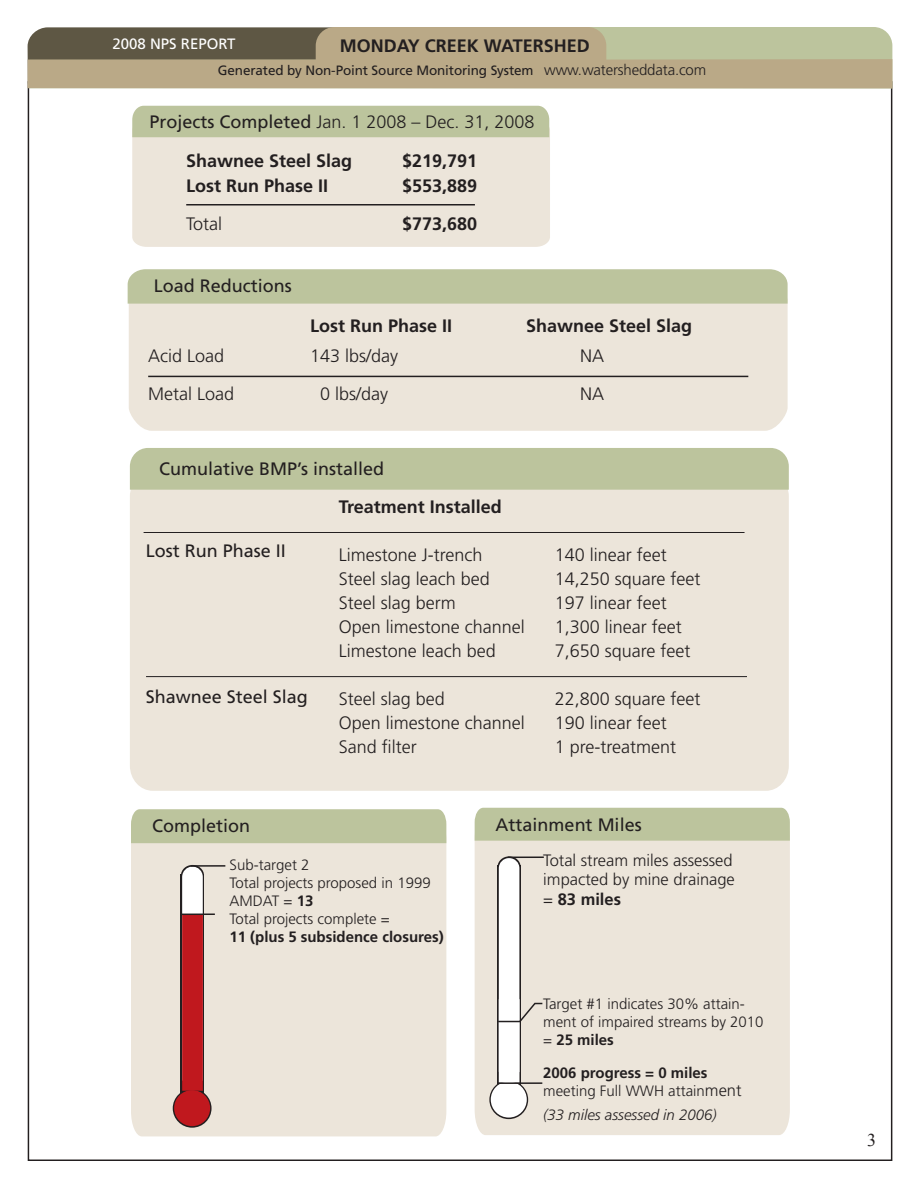
<style>
.page{position:relative;width:918px;height:1188px;background:#fff}
.page>*{position:absolute;margin:0;border:0;box-sizing:border-box;transform-origin:0 0}
.t1{font:300 18px "Frutiger LT Std";color:#231f20}
.t2{font:700 18px "Frutiger LT Std";color:#231f20}
.t3{font:18px "Frutiger LT Std";color:#231f20}
.t4{font:18px "Times New Roman";color:#231f20}
.t5{font:300 16.5px/19.8px "Frutiger LT Std";color:#231f20}
.t6{font:700 16.5px "Frutiger LT Std";color:#231f20}
.t7{font:300 15px/18px "Frutiger LT Std";color:#231f20}
.t8{font:700 15px "Frutiger LT Std";color:#231f20}
.t9{font:italic 300 15px "Frutiger LT Std";color:#231f20}
.t10{font:15px "Frutiger LT Std";color:#fff}
.t11{font:13.5px "Frutiger LT Std";letter-spacing:-.01em;color:#231f20}
.s1{font-weight:300;font-size:15px}
.s2{font-weight:400}
.s3{font-weight:700}
.s4{font-weight:300}
.s5{font-size:16.5px}
</style>
<div class="page">
<svg style="left:28px;top:27px;width:864px;height:61px;fill:#baa987"></svg>
<div style="left:131px;top:843px;width:315px;height:293px;background:#ece5da"></div>
<div style="left:131px;top:809px;width:315px;height:34px;background:#bcc49d"></div>
<svg style="left:173px;top:1089px;width:39px;height:39px"></svg>
<svg style="left:181px;top:866px;width:23px;height:225px"></svg>
<div style="left:174px;top:1090px;width:36px;height:36px;background:#c0181e;border-radius:50%"></div>
<hr style="left:191px;top:865px;width:34px;height:2px;background:#231f20">
<hr style="left:182px;top:914px;width:33px;height:1px;background:#231f20">
<div style="left:475px;top:841px;width:315px;height:294px;background:#ece5da"></div>
<div style="left:475px;top:808px;width:315px;height:33px;background:#bcc49d"></div>
<svg style="left:489px;top:1080px;width:39px;height:39px"></svg>
<div style="left:491px;top:1082px;width:36px;height:36px;background:#fff;border-radius:50%"></div>
<hr style="left:508px;top:856px;width:36px;height:2px;background:#231f20">
<hr style="left:498px;top:1082px;width:44px;height:2px;background:#231f20">
<svg style="left:497px;top:857px;width:47px;height:226px"></svg>
<div style="left:130px;top:471px;width:659px;height:320px;background:#ece5da;border-radius:24px"></div>
<div style="left:130px;top:448px;width:659px;height:42px;background:#bcc49d"></div>
<div style="left:132px;top:120px;width:418px;height:127px;background:#ece5da"></div>
<div style="left:132px;top:106px;width:417px;height:31px;background:#bcc49d"></div>
<hr style="left:186px;top:204px;width:289px;height:2px;background:#231f20">
<div style="left:129px;top:304px;width:659px;height:127px;background:#ece5da"></div>
<div style="left:128px;top:269px;width:660px;height:35px;background:#bcc49d"></div>
<hr style="left:148px;top:376px;width:600px;height:1px;background:#231f20">
<hr style="left:146px;top:676px;width:601px;height:1px;background:#231f20">
<hr style="left:144px;top:532px;width:601px;height:1px;background:#231f20">
<p class="t10" style="left:113px;top:35px;width:125px">2008 NPS Report</p>
<p class="t2" style="left:340px;top:36px;width:252px">MONDAY CREEK WATERSHED</p>
<p class="t11" style="left:218px;top:62px;width:490px">Generated by Non-Point Source Monitoring System <span class="s1">www.watersheddata.com</span></p>
<p class="t1" style="left:150px;top:111px;width:386px"><span class="s2">Projects Completed</span> Jan. 1 2008 – Dec. 31, 2008</p>
<p class="t2" style="left:186px;top:150px;width:168px">Shawnee Steel Slag</p>
<p class="t2" style="left:402px;top:150px;width:77px">$219,791</p>
<p class="t2" style="left:186px;top:175px;width:144px">Lost Run Phase II</p>
<p class="t2" style="left:402px;top:175px;width:77px">$553,889</p>
<p class="t1" style="left:186px;top:213px;width:37px">Total</p>
<p class="t2" style="left:402px;top:213px;width:77px">$773,680</p>
<p class="t3" style="left:154px;top:275px;width:140px">Load Reductions</p>
<p class="t2" style="left:310px;top:315px;width:144px">Lost Run Phase II</p>
<p class="t2" style="left:526px;top:315px;width:168px">Shawnee Steel Slag</p>
<p class="t1" style="left:148px;top:346px;width:78px">Acid Load</p>
<p class="t1" style="left:310px;top:346px;width:90px">143 lbs/day</p>
<p class="t1" style="left:580px;top:346px;width:26px">NA</p>
<p class="t1" style="left:148px;top:384px;width:88px">Metal Load</p>
<p class="t1" style="left:320px;top:384px;width:70px">0 lbs/day</p>
<p class="t1" style="left:580px;top:384px;width:26px">NA</p>
<p class="t3" style="left:159px;top:458px;width:227px">Cumulative BMP’s installed</p>
<p class="t3" style="left:146px;top:540px;width:142px">Lost Run Phase II</p>
<p class="t3" style="left:146px;top:686px;width:164px">Shawnee Steel Slag</p>
<p class="t2" style="left:339px;top:496px;width:165px">Treatment Installed</p>
<p class="t1" style="left:339px;top:545px;width:145px">Limestone J-trench</p>
<p class="t1" style="left:555px;top:545px;width:114px">140 linear feet</p>
<p class="t1" style="left:339px;top:569px;width:153px">Steel slag leach bed</p>
<p class="t1" style="left:555px;top:569px;width:147px">14,250 square feet</p>
<p class="t1" style="left:339px;top:593px;width:118px">Steel slag berm</p>
<p class="t1" style="left:555px;top:593px;width:114px">197 linear feet</p>
<p class="t1" style="left:339px;top:617px;width:188px">Open limestone channel</p>
<p class="t1" style="left:555px;top:617px;width:129px">1,300 linear feet</p>
<p class="t1" style="left:339px;top:641px;width:159px">Limestone leach bed</p>
<p class="t1" style="left:555px;top:641px;width:137px">7,650 square feet</p>
<p class="t1" style="left:339px;top:689px;width:108px">Steel slag bed</p>
<p class="t1" style="left:555px;top:689px;width:147px">22,800 square feet</p>
<p class="t1" style="left:339px;top:713px;width:188px">Open limestone channel</p>
<p class="t1" style="left:555px;top:713px;width:114px">190 linear feet</p>
<p class="t1" style="left:339px;top:737px;width:80px">Sand filter</p>
<p class="t1" style="left:555px;top:737px;width:123px">1 pre-treatment</p>
<p class="t3" style="left:152px;top:815px;width:100px">Completion</p>
<p class="t7" style="left:230px;top:856px;width:82px">Sub-target 2</p>
<p class="t7" style="left:230px;top:874px;width:203px">Total projects proposed in 1999<br>AMDAT = <span class="s3">13</span></p>
<p class="t7" style="left:230px;top:910px;width:162px">Total projects complete =</p>
<p class="t8" style="left:230px;top:928px;width:216px">11 (plus 5 subsidence closures)</p>
<p class="t3" style="left:496px;top:814px;width:148px">Attainment Miles</p>
<p class="t5" style="left:543px;top:850px;width:193px">Total stream miles assessed impacted by mine drainage</p>
<p class="t6" style="left:543px;top:890px;width:79px"><span class="s4">=</span> 83 miles</p>
<p class="t7" style="left:543px;top:995px;width:222px">Target #1 indicates 30% attain&shy;ment of impaired streams by 2010 = <span class="s3">25 miles</span></p>
<p class="t8" style="left:543px;top:1064px;width:166px">2006 progress = 0 miles</p>
<p class="t7" style="left:543px;top:1082px;width:200px">meeting Full WWH attain<span class="s5">ment</span></p>
<p class="t9" style="left:543px;top:1106px;width:175px">(33 miles assessed in 2006)</p>
<p class="t4" style="left:867px;top:1128px;width:10px">3</p>
</div>
